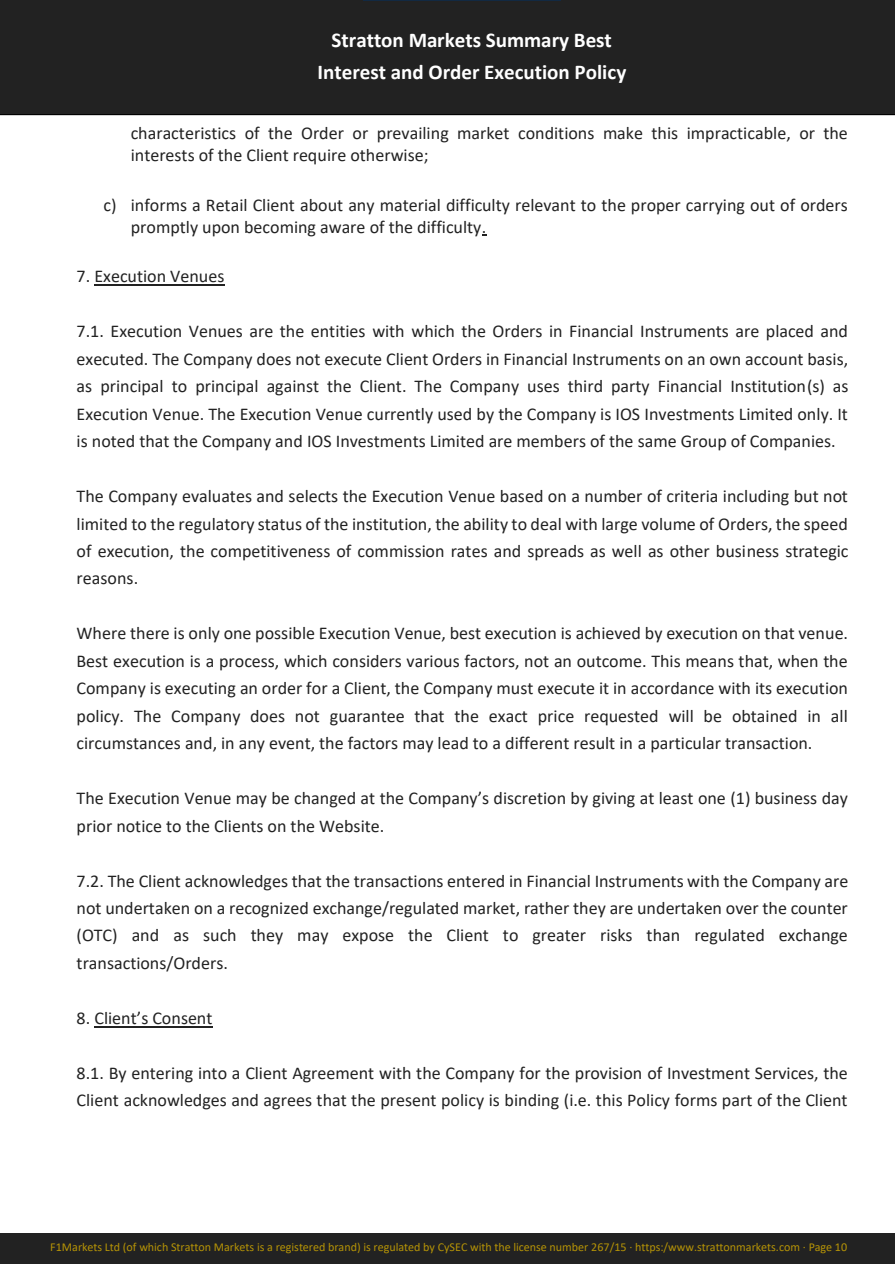
<style>
.page{position:relative;width:895px;height:1264px;background:#fff}
.page>*{position:absolute;margin:0;border:0;box-sizing:border-box;transform-origin:0 0}
.t1{font:700 21px/32.1px "Calibri";color:#fff;text-align:center}
.t2{font:18px/27.5px "Calibri";color:#222}
.t3{font:12px "Calibri";letter-spacing:-.005em;color:#b59306}
</style>
<div class="page">
<div style="left:0;top:0;width:894px;height:115px;background:#222"></div>
<hr style="left:363px;top:0;width:197px;height:1px;background:#122942">
<div style="left:0;top:1233px;width:894px;height:31px;background:#222"></div>
<div style="left:287px;top:21px;width:369px;height:76px;background:#222"></div>
<hr style="left:94px;top:284px;width:130px;height:1px;background:#222">
<hr style="left:94px;top:1026px;width:118px;height:1px;background:#222">
<p class="t1" style="left:317px;top:24px;width:310px">Stratton Markets Summary Best<br>Interest and Order Execution Policy</p>
<p class="t2" style="left:131px;top:122px;width:718px;line-height:21.9px">characteristics of the Order or prevailing market conditions make this impracticable, or the interests of the Client require otherwise;</p>
<p class="t2" style="left:131px;top:193px;width:718px;line-height:21.9px;text-indent:-27px">c) informs a Retail Client about any material difficulty relevant to the proper carrying out of orders promptly upon becoming aware of the difficulty.</p>
<p class="t2" style="left:76px;top:262px;width:149px">7. Execution Venues</p>
<p class="t2" style="left:76px;top:317px;width:773px;text-align:justify">7.1. Execution Venues are the entities with which the Orders in Financial Instruments are placed and executed. The Company does not execute Client Orders in Financial Instruments on an own account basis, as principal to principal against the Client. The Company uses third party Financial Institution(s) as Execution Venue. The Execution Venue currently used by the Company is IOS Investments Limited only. It is noted that the Company and IOS Investments Limited are members of the same Group of Companies.</p>
<p class="t2" style="left:76px;top:482px;width:773px;text-align:justify">The Company evaluates and selects the Execution Venue based on a number of criteria including but not limited to the regulatory status of the institution, the ability to deal with large volume of Orders, the speed of execution, the competitiveness of commission rates and spreads as well as other business strategic reasons.</p>
<p class="t2" style="left:76px;top:619px;width:772px;text-align:justify">Where there is only one possible Execution Venue, best execution is achieved by execution on that venue.<br>Best execution is a process, which considers various factors, not an outcome. This means that, when the Company is executing an order for a Client, the Company must execute it in accordance with its execution policy. The Company does not guarantee that the exact price requested will be obtained in all circumstances and, in any event, the factors may lead to a different result in a particular transaction.</p>
<p class="t2" style="left:76px;top:784px;width:772px">The Execution Venue may be changed at the Company’s discretion by giving at least one (1) business day prior notice to the Clients on the Website.</p>
<p class="t2" style="left:76px;top:866px;width:773px;text-align:justify">7.2. The Client acknowledges that the transactions entered in Financial Instruments with the Company are not undertaken on a recognized exchange/regulated market, rather they are undertaken over the counter (OTC) and as such they may expose the Client to greater risks than regulated exchange transactions/Orders.</p>
<p class="t2" style="left:76px;top:1004px;width:137px">8. Client’s Consent</p>
<p class="t2" style="left:76px;top:1058px;width:772px">8.1. By entering into a Client Agreement with the Company for the provision of Investment Services, the<br>Client acknowledges and agrees that the present policy is binding (i.e. this Policy forms part of the Client</p>
<p class="t3" style="left:50px;top:1238px;width:798px">F1Markets Ltd (of which Stratton Markets is a registered brand) is regulated by CySEC with the license number 267/15 · https:/www.strattonmarkets.com · Page 10</p>
</div>
